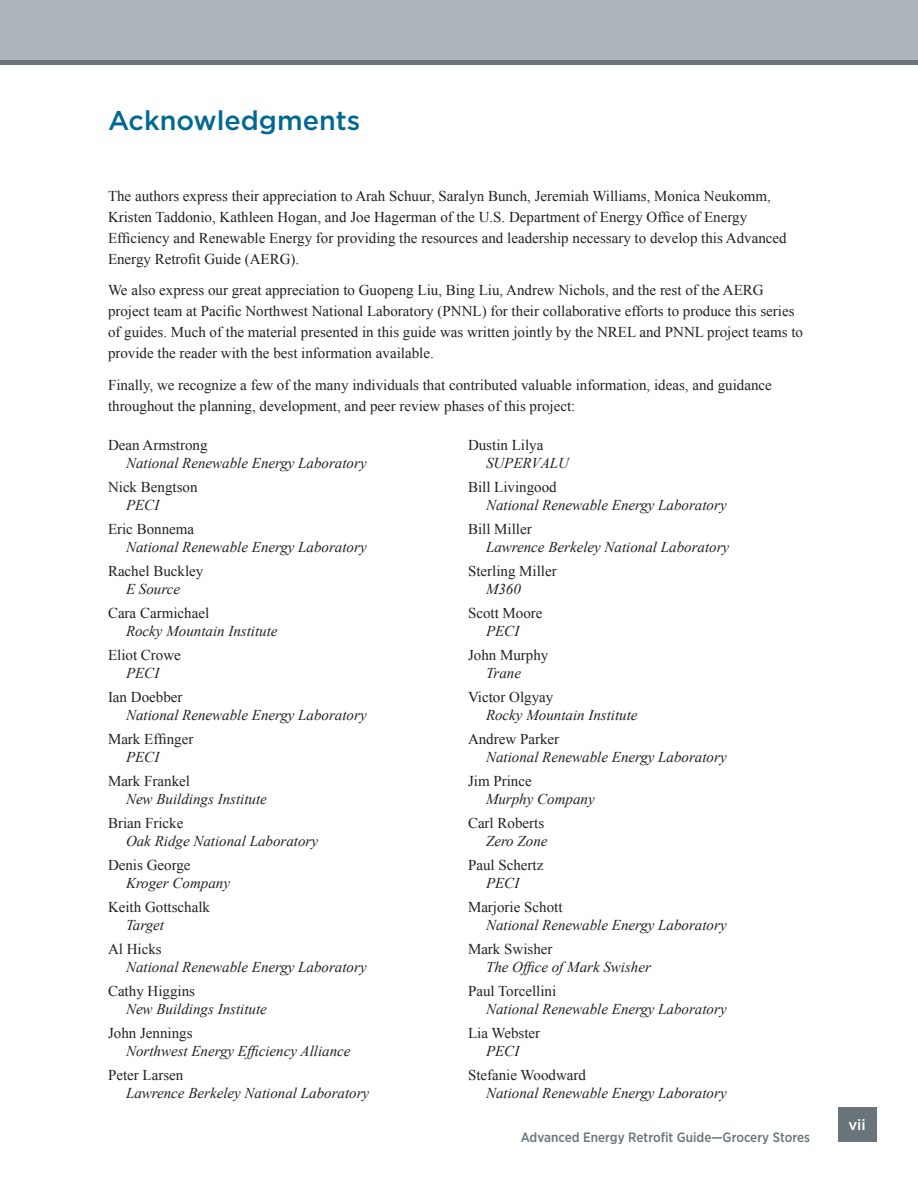
<style>
.page{position:relative;width:918px;height:1188px;background:#fff}
.page>*{position:absolute;margin:0;border:0;box-sizing:border-box;transform-origin:0 0}
.t1{font:500 27px "Gotham";color:#006893}
.t2{font:15px/21px "Times New Roman";color:#231f20}
.t3{font:italic 15px "Times New Roman";color:#231f20}
.t4{font:500 15px "Gotham";color:#fff}
.t5{font:500 13.5px "Gotham Narrow";color:#6a747b}
</style>
<div class="page">
<div style="left:0;top:0;width:918px;height:62px;background:#adb4ba"></div>
<hr style="left:0;top:60px;width:918px;height:4px;background:#6a747b">
<div style="left:838px;top:1107px;width:39px;height:35px;background:#6a747b"></div>
<h1 class="t1" style="left:108px;top:102px;width:254px">Acknowledgments</h1>
<p class="t2" style="left:108px;top:185px;width:680px">The authors express their appreciation to Arah Schuur, Saralyn Bunch, Jeremiah Williams, Monica Neukomm, Kristen Taddonio, Kathleen Hogan, and Joe Hagerman of the U.S. Department of Energy Office of Energy Efficiency and Renewable Energy for providing the resources and leadership necessary to develop this Advanced Energy Retrofit Guide (AERG).</p>
<p class="t2" style="left:108px;top:280px;width:697px">We also express our great appreciation to Guopeng Liu, Bing Liu, Andrew Nichols, and the rest of the AERG project team at Pacific Northwest National Laboratory (PNNL) for their collaborative efforts to produce this series of guides. Much of the material presented in this guide was written jointly by the NREL and PNNL project teams to provide the reader with the best information available.</p>
<p class="t2" style="left:108px;top:374px;width:665px">Finally, we recognize a few of the many individuals that contributed valuable information, ideas, and guidance throughout the planning, development, and peer review phases of this project:</p>
<p class="t2" style="left:108px;top:434px;width:101px">Dean Armstrong</p>
<p class="t3" style="left:126px;top:453px;width:242px">National Renewable Energy Laboratory</p>
<p class="t2" style="left:108px;top:476px;width:91px">Nick Bengtson</p>
<p class="t3" style="left:126px;top:495px;width:35px">PECI</p>
<p class="t2" style="left:108px;top:518px;width:88px">Eric Bonnema</p>
<p class="t3" style="left:126px;top:537px;width:242px">National Renewable Energy Laboratory</p>
<p class="t2" style="left:108px;top:560px;width:97px">Rachel Buckley</p>
<p class="t3" style="left:126px;top:579px;width:56px">E Source</p>
<p class="t2" style="left:108px;top:602px;width:103px">Cara Carmichael</p>
<p class="t3" style="left:126px;top:621px;width:153px">Rocky Mountain Institute</p>
<p class="t2" style="left:108px;top:644px;width:74px">Eliot Crowe</p>
<p class="t3" style="left:126px;top:663px;width:35px">PECI</p>
<p class="t2" style="left:108px;top:686px;width:76px">Ian Doebber</p>
<p class="t3" style="left:126px;top:705px;width:242px">National Renewable Energy Laboratory</p>
<p class="t2" style="left:108px;top:728px;width:87px">Mark Effinger</p>
<p class="t3" style="left:126px;top:747px;width:35px">PECI</p>
<p class="t2" style="left:108px;top:770px;width:84px">Mark Frankel</p>
<p class="t3" style="left:126px;top:789px;width:142px">New Buildings Institute</p>
<p class="t2" style="left:108px;top:812px;width:77px">Brian Fricke</p>
<p class="t3" style="left:126px;top:831px;width:194px">Oak Ridge National Laboratory</p>
<p class="t2" style="left:108px;top:854px;width:84px">Denis George</p>
<p class="t3" style="left:126px;top:873px;width:106px">Kroger Company</p>
<p class="t2" style="left:108px;top:896px;width:104px">Keith Gottschalk</p>
<p class="t3" style="left:126px;top:915px;width:40px">Target</p>
<p class="t2" style="left:108px;top:938px;width:55px">Al Hicks</p>
<p class="t3" style="left:126px;top:957px;width:242px">National Renewable Energy Laboratory</p>
<p class="t2" style="left:108px;top:980px;width:89px">Cathy Higgins</p>
<p class="t3" style="left:126px;top:999px;width:142px">New Buildings Institute</p>
<p class="t2" style="left:108px;top:1022px;width:86px">John Jennings</p>
<p class="t3" style="left:126px;top:1041px;width:226px">Northwest Energy Efficiency Alliance</p>
<p class="t2" style="left:108px;top:1064px;width:77px">Peter Larsen</p>
<p class="t3" style="left:126px;top:1083px;width:245px">Lawrence Berkeley National Laboratory</p>
<p class="t2" style="left:468px;top:434px;width:77px">Dustin Lilya</p>
<p class="t3" style="left:486px;top:453px;width:85px">SUPERVALU</p>
<p class="t2" style="left:468px;top:476px;width:90px">Bill Livingood</p>
<p class="t3" style="left:486px;top:495px;width:242px">National Renewable Energy Laboratory</p>
<p class="t2" style="left:468px;top:518px;width:65px">Bill Miller</p>
<p class="t3" style="left:486px;top:537px;width:245px">Lawrence Berkeley National Laboratory</p>
<p class="t2" style="left:468px;top:560px;width:90px">Sterling Miller</p>
<p class="t3" style="left:486px;top:579px;width:36px">M360</p>
<p class="t2" style="left:468px;top:602px;width:76px">Scott Moore</p>
<p class="t3" style="left:486px;top:621px;width:35px">PECI</p>
<p class="t2" style="left:468px;top:644px;width:82px">John Murphy</p>
<p class="t3" style="left:486px;top:663px;width:37px">Trane</p>
<p class="t2" style="left:468px;top:686px;width:87px">Victor Olgyay</p>
<p class="t3" style="left:486px;top:705px;width:153px">Rocky Mountain Institute</p>
<p class="t2" style="left:468px;top:728px;width:93px">Andrew Parker</p>
<p class="t3" style="left:486px;top:747px;width:242px">National Renewable Energy Laboratory</p>
<p class="t2" style="left:468px;top:770px;width:65px">Jim Prince</p>
<p class="t3" style="left:486px;top:789px;width:110px">Murphy Company</p>
<p class="t2" style="left:468px;top:812px;width:78px">Carl Roberts</p>
<p class="t3" style="left:486px;top:831px;width:63px">Zero Zone</p>
<p class="t2" style="left:468px;top:854px;width:77px">Paul Schertz</p>
<p class="t3" style="left:486px;top:873px;width:35px">PECI</p>
<p class="t2" style="left:468px;top:896px;width:96px">Marjorie Schott</p>
<p class="t3" style="left:486px;top:915px;width:242px">National Renewable Energy Laboratory</p>
<p class="t2" style="left:468px;top:938px;width:86px">Mark Swisher</p>
<p class="t3" style="left:486px;top:957px;width:166px">The Office of Mark Swisher</p>
<p class="t2" style="left:468px;top:980px;width:90px">Paul Torcellini</p>
<p class="t3" style="left:486px;top:999px;width:242px">National Renewable Energy Laboratory</p>
<p class="t2" style="left:468px;top:1022px;width:74px">Lia Webster</p>
<p class="t3" style="left:486px;top:1041px;width:35px">PECI</p>
<p class="t2" style="left:468px;top:1064px;width:120px">Stefanie Woodward</p>
<p class="t3" style="left:486px;top:1083px;width:242px">National Renewable Energy Laboratory</p>
<p class="t5" style="left:521px;top:1128px;width:291px">Advanced Energy Retrofit Guide—Grocery Stores</p>
<p class="t4" style="left:848px;top:1115px;width:19px">vii</p>
</div>
